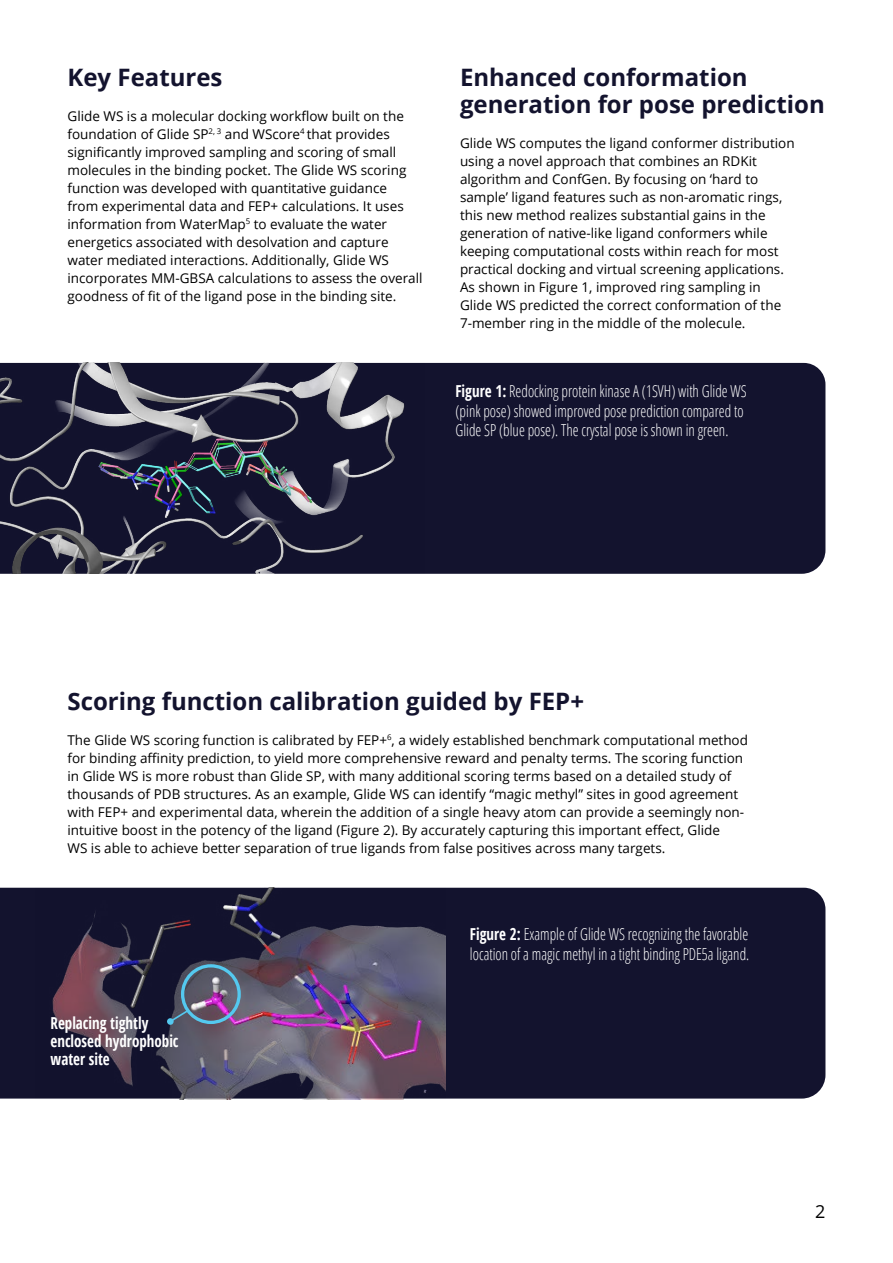
<style>
.page{position:relative;width:893px;height:1263px;background:#fff}
.page>*{position:absolute;margin:0;border:0;box-sizing:border-box;transform-origin:0 0}
.t1{font:700 24px/27px "Open Sans";color:#13132e}
.t2{font:18px "Open Sans";color:#000}
.t3{font:300 condensed 16.5px/19.5px "Open Sans";color:#fff;scale:.91 1}
.t4{font:700 condensed 16.5px/18px "Open Sans";color:#fff;scale:.91 1}
.t5{font:13.5px/18px "Open Sans";color:#000}
.s1{font-weight:700}
</style>
<div class="page">
<div style="left:424px;top:363px;width:401px;height:211px;background:#13132e"></div>
<div style="left:0;top:888px;width:825px;height:210px;background:#13132e"></div>
<img style="left:0;top:363px;width:424px;height:211px">
<img style="left:35px;top:888px;width:411px;height:211px">
<div style="left:181px;top:964px;width:60px;height:60px;border:3px solid #54c9ef;border-radius:50%"></div>
<svg style="left:168px;top:1009px;width:22px;height:15px"></svg>
<div style="left:167px;top:1018px;width:7px;height:7px;background:#54c9ef;border-radius:50%"></div>
<h1 class="t1" style="left:68px;top:63px;width:157px">Key Features</h1>
<p class="t5" style="left:67px;top:107px;width:357px">Glide WS is a molecular docking workflow built on the foundation of Glide SP<sup>2,</sup> <sup>3</sup> and WScore<sup>4</sup> that provides significantly improved sampling and scoring of small molecules in the binding pocket. The Glide WS scoring function was developed with quantitative guidance<br>from experimental data and FEP+ calculations. It uses information from WaterMap<sup>5</sup> to evaluate the water energetics associated with desolvation and capture water mediated interactions. Additionally, Glide WS incorporates MM-GBSA calculations to assess the overall goodness of fit of the ligand pose in the binding site.</p>
<h1 class="t1" style="left:460px;top:63px;width:366px">Enhanced conformation generation for pose prediction</h1>
<p class="t5" style="left:460px;top:134px;width:336px">Glide WS computes the ligand conformer distribution using a novel approach that combines an RDKit algorithm and ConfGen. By focusing on ‘hard to sample’ ligand features such as non-aromatic rings, this new method realizes substantial gains in the generation of native-like ligand conformers while keeping computational costs within reach for most practical docking and virtual screening applications.<br>As shown in Figure 1, improved ring sampling in Glide WS predicted the correct conformation of the 7-member ring in the middle of the molecule.</p>
<p class="t3" style="left:455px;top:381px;width:322px"><span class="s1">Figure 1:</span> Redocking protein kinase A (1SVH) with Glide WS (pink pose) showed improved pose prediction compared to<br>Glide SP (blue pose). The crystal pose is shown in green.</p>
<h1 class="t1" style="left:68px;top:687px;width:518px">Scoring function calibration guided by FEP+</h1>
<p class="t5" style="left:67px;top:730px;width:682px">The Glide WS scoring function is calibrated by FEP+<sup>6</sup>, a widely established benchmark computational method for binding affinity prediction, to yield more comprehensive reward and penalty terms. The scoring function in Glide WS is more robust than Glide SP, with many additional scoring terms based on a detailed study of thousands of PDB structures. As an example, Glide WS can identify “magic methyl” sites in good agreement with FEP+ and experimental data, wherein the addition of a single heavy atom can provide a seemingly non&shy;intuitive boost in the potency of the ligand (Figure 2). By accurately capturing this important effect, Glide<br>WS is able to achieve better separation of true ligands from false positives across many targets.</p>
<p class="t4" style="left:51px;top:1013px;width:142px">Replacing tightly enclosed hydrophobic water site</p>
<p class="t3" style="left:470px;top:924px;width:308px"><span class="s1">Figure 2:</span> Example of Glide WS recognizing the favorable location of a magic methyl in a tight binding PDE5a ligand.</p>
<h2 class="t2" style="left:815px;top:1198px;width:12px">2</h2>
</div>
